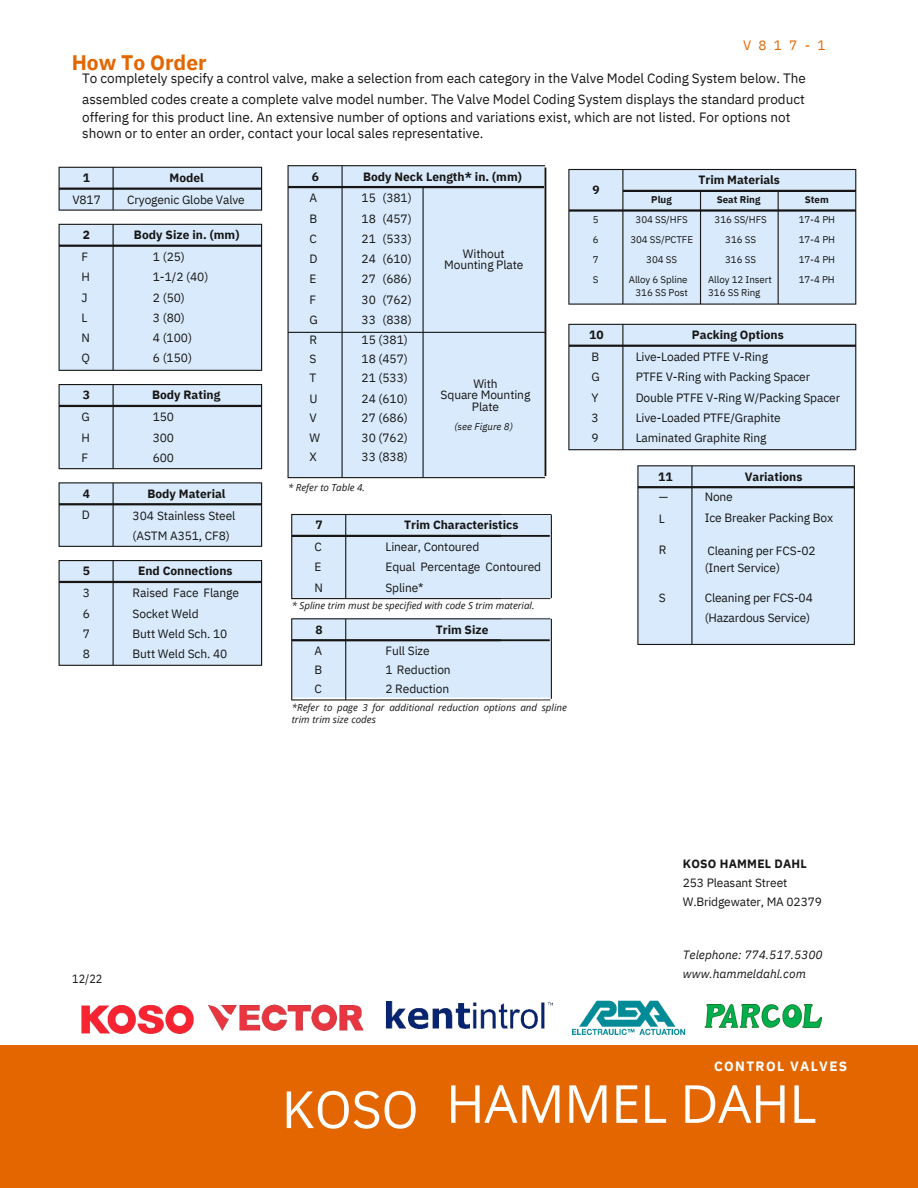
<style>
.page{position:relative;width:918px;height:1188px;background:#fff}
.page>*{position:absolute;margin:0;border:0;box-sizing:border-box;transform-origin:0 0}
.t1{font:52.5px "Open Sans";letter-spacing:-.005em;color:#fff}
.t2{font:52.5px "IBM Plex Sans";color:#fff}
.t3{font:700 21px "IBM Plex Sans";color:#e36600}
.t4{font:13.5px/20.2px "IBM Plex Sans";letter-spacing:-.005em;color:#171615}
.t5{font:700 13.5px "IBM Plex Sans";letter-spacing:.1em;color:#fff}
.t6{font:13.5px "IBM Plex Sans";color:#e36600}
.t7{font:12px/20.2px "IBM Plex Sans";letter-spacing:-.01em;color:#171615}
.t8{font:700 12px "IBM Plex Sans";color:#171615}
.t9{font:italic 12px/19.2px "IBM Plex Sans";color:#171615}
.t10{font:700 12px "IBM Plex Sans";letter-spacing:.02em;color:#171615}
.t11{font:12px "IBM Plex Sans Cond";color:#171615}
.t12{font:italic 9.75px/11.2px "Open Sans";color:#171615}
.t13{font:9.75px/20.2px "IBM Plex Sans";letter-spacing:-.005em;color:#171615;text-align:justify}
.t14{font:700 9.75px "IBM Plex Sans";color:#171615}
.t15{font:italic 9.75px "IBM Plex Sans";letter-spacing:.005em;color:#171615}
</style>
<div class="page">
<svg style="left:59px;top:167px;width:203px;height:499px;background:#d1e0ee"></svg>
<div style="left:288px;top:165px;width:258px;height:313px;background:#d8eafb"></div>
<svg style="left:291px;top:514px;width:261px;height:187px;background:#d0dfed"></svg>
<div style="left:637px;top:465px;width:218px;height:180px;background:#d8eafb"></div>
<svg style="left:568px;top:169px;width:288px;height:281px;background:#d1e0ef"></svg>
<div style="left:0;top:1045px;width:918px;height:143px;background:#e36600"></div>
<img style="left:385px;top:1002px;width:168px;height:27px">
<img style="left:572px;top:1000px;width:113px;height:35px">
<img style="left:704px;top:1005px;width:117px;height:23px">
<img style="left:208px;top:1004px;width:156px;height:27px">
<img style="left:81px;top:1005px;width:113px;height:29px">
<p class="t6" style="left:743px;top:36px;width:84px">V817-1</p>
<p class="t4" style="left:82px;top:68px;width:725px">To completely specify a control valve, make a selection from each category in the Valve Model Coding System below. The assembled codes create a complete valve model number. The Valve Model Coding System displays the standard product</p>
<p class="t4" style="left:82px;top:106px;width:710px">offering for this product line. An extensive number of options and variations exist, which are not listed. For options not</p>
<p class="t4" style="left:82px;top:123px;width:403px">shown or to enter an order, contact your local sales representative.</p>
<h3 class="t3" style="left:72px;top:48px;width:136px">How To Order</h3>
<p class="t8" style="left:83px;top:170px;width:9px">1</p>
<p class="t8" style="left:170px;top:170px;width:36px">Model</p>
<p class="t8" style="left:312px;top:168px;width:9px">6</p>
<p class="t7" style="left:72px;top:189px;width:30px">V817</p>
<p class="t8" style="left:83px;top:227px;width:9px">2</p>
<p class="t7" style="left:82px;top:246px;width:10px">F<br>H<br>J<br>L<br>N<br>Q</p>
<p class="t8" style="left:83px;top:387px;width:9px">3</p>
<p class="t7" style="left:82px;top:407px;width:10px;text-align:justify">G H F</p>
<p class="t7" style="left:127px;top:189px;width:119px">Cryogenic Globe Valve</p>
<p class="t7" style="left:310px;top:188px;width:10px">A<br>B<br>C<br>D<br>E<br>F<br>G<br>R</p>
<p class="t7" style="left:310px;top:349px;width:8px;line-height:19.2px">S<br>T</p>
<p class="t7" style="left:310px;top:388px;width:10px;line-height:19.2px">U<br>V</p>
<p class="t7" style="left:310px;top:428px;width:12px;line-height:19.2px">W<br>X</p>
<h6 class="t8" style="left:134px;top:227px;width:107px">Body Size in. (mm)</h6>
<h6 class="t7" style="left:153px;top:246px;width:57px">1 (25)<br>1-1/2 (40)<br>2 (50)</h6>
<p class="t7" style="left:153px;top:307px;width:34px">3 (80)</p>
<p class="t7" style="left:153px;top:327px;width:41px">4 (100)</p>
<p class="t7" style="left:153px;top:348px;width:41px">6 (150)</p>
<p class="t8" style="left:152px;top:387px;width:70px">Body Rating</p>
<p class="t7" style="left:153px;top:407px;width:23px;text-align:justify">150<br>300<br>600</p>
<p class="t8" style="left:363px;top:168px;width:160px">Body Neck Length* in. (mm)</p>
<p class="t7" style="left:362px;top:188px;width:52px;text-align:justify">15 (381)<br>18 (457)<br>21 (533)<br>24 (610)<br>27 (686)<br>30 (762)<br>33 (838)<br>15 (381)</p>
<p class="t7" style="left:362px;top:349px;width:48px">18 (457)</p>
<p class="t7" style="left:362px;top:368px;width:48px">21 (533)</p>
<h6 class="t7" style="left:362px;top:388px;width:48px">24 (610)</h6>
<h6 class="t7" style="left:362px;top:407px;width:48px">27 (686)</h6>
<h6 class="t7" style="left:362px;top:427px;width:48px">30 (762)</h6>
<p class="t7" style="left:362px;top:446px;width:48px">33 (838)</p>
<p class="t7" style="left:444px;top:248px;width:81px;line-height:11.2px;text-align:center">Without<br>Mounting Plate</p>
<p class="t7" style="left:473px;top:373px;width:26px">With</p>
<p class="t7" style="left:441px;top:389px;width:91px;line-height:11.2px;text-align:center">Square Mounting<br>Plate</p>
<p class="t15" style="left:454px;top:420px;width:60px">(see Figure 8)</p>
<p class="t8" style="left:83px;top:485px;width:9px">4</p>
<p class="t8" style="left:147px;top:485px;width:80px">Body Material</p>
<p class="t12" style="left:288px;top:482px;width:78px">* Refer to Table 4.</p>
<h6 class="t7" style="left:82px;top:505px;width:10px">D</h6>
<p class="t7" style="left:133px;top:505px;width:104px">304 Stainless Steel (ASTM A351, CF8)</p>
<h6 class="t8" style="left:83px;top:563px;width:9px">5</h6>
<p class="t8" style="left:138px;top:563px;width:96px">End Connections</p>
<p class="t7" style="left:83px;top:583px;width:9px;text-align:justify">3<br>6<br>7<br>8</p>
<p class="t7" style="left:133px;top:583px;width:108px">Raised Face Flange<br>Socket Weld</p>
<p class="t7" style="left:133px;top:623px;width:96px">Butt Weld Sch. 10<br>Butt Weld Sch. 40</p>
<p class="t8" style="left:315px;top:517px;width:9px">7</p>
<p class="t7" style="left:314px;top:537px;width:10px">C<br>E<br>N</p>
<p class="t8" style="left:404px;top:517px;width:116px">Trim Characteristics</p>
<p class="t7" style="left:385px;top:537px;width:95px">Linear, Contoured</p>
<p class="t7" style="left:385px;top:557px;width:157px">Equal Percentage Contoured<br>Spline*</p>
<p class="t12" style="left:292px;top:599px;width:244px">* Spline trim must be specified with code S trim material.</p>
<p class="t8" style="left:315px;top:621px;width:9px">8</p>
<p class="t8" style="left:436px;top:621px;width:54px">Trim Size</p>
<p class="t7" style="left:314px;top:641px;width:9px;line-height:19.2px;text-align:justify">A B C</p>
<p class="t7" style="left:385px;top:641px;width:46px">Full Size</p>
<p class="t7" style="left:385px;top:660px;width:67px;line-height:19.2px">1 Reduction<br>2 Reduction</p>
<p class="t12" style="left:292px;top:702px;width:277px">*Refer to page 3 for additional reduction options and spline trim trim size codes</p>
<p class="t8" style="left:593px;top:182px;width:9px">9</p>
<p class="t8" style="left:699px;top:172px;width:83px">Trim Materials</p>
<p class="t14" style="left:651px;top:193px;width:22px">Plug</p>
<p class="t14" style="left:717px;top:193px;width:45px">Seat Ring</p>
<p class="t14" style="left:805px;top:193px;width:25px">Stem</p>
<p class="t13" style="left:593px;top:209px;width:7px">5<br>6<br>7<br>S</p>
<p class="t13" style="left:630px;top:209px;width:64px;text-align:center">304 SS/HFS<br>304 SS/PCTFE<br>304 SS</p>
<p class="t13" style="left:629px;top:270px;width:60px">Alloy 6 Spline</p>
<p class="t13" style="left:635px;top:282px;width:54px">316 SS Post</p>
<p class="t13" style="left:715px;top:209px;width:54px;text-align:center">316 SS/HFS<br>316 SS</p>
<p class="t13" style="left:725px;top:249px;width:32px">316 SS</p>
<p class="t13" style="left:708px;top:270px;width:65px">Alloy 12 Insert</p>
<p class="t13" style="left:708px;top:282px;width:54px">316 SS Ring</p>
<p class="t8" style="left:589px;top:327px;width:16px">10</p>
<p class="t8" style="left:692px;top:327px;width:93px">Packing Options</p>
<p class="t13" style="left:799px;top:209px;width:38px">17-4 PH 17-4 PH 17-4 PH 17-4 PH</p>
<p class="t7" style="left:591px;top:346px;width:10px;text-align:justify">B G Y 3<br>9</p>
<p class="t7" style="left:636px;top:346px;width:134px">Live-Loaded PTFE V-Ring</p>
<p class="t7" style="left:636px;top:367px;width:206px">PTFE V-Ring with Packing Spacer<br>Double PTFE V-Ring W/Packing Spacer<br>Live-Loaded PTFE/Graphite</p>
<h5 class="t7" style="left:636px;top:427px;width:132px">Laminated Graphite Ring</h5>
<p class="t8" style="left:658px;top:468px;width:16px">11</p>
<p class="t7" style="left:659px;top:486px;width:11px;line-height:22px">—<br>L</p>
<h6 class="t7" style="left:659px;top:540px;width:9px">R</h6>
<p class="t7" style="left:659px;top:588px;width:8px">S</p>
<p class="t8" style="left:745px;top:468px;width:59px">Variations</p>
<p class="t7" style="left:705px;top:486px;width:30px">None</p>
<p class="t7" style="left:705px;top:507px;width:130px">Ice Breaker Packing Box</p>
<h6 class="t7" style="left:707px;top:540px;width:110px">Cleaning per FCS-02</h6>
<p class="t7" style="left:705px;top:557px;width:77px">(Inert Service)</p>
<p class="t7" style="left:705px;top:587px;width:110px">Cleaning per FCS-04</p>
<p class="t7" style="left:705px;top:607px;width:107px">(Hazardous Service)</p>
<p class="t11" style="left:72px;top:971px;width:31px">12/22</p>
<p class="t10" style="left:683px;top:855px;width:126px">KOSO HAMMEL DAHL</p>
<p class="t7" style="left:683px;top:873px;width:141px;line-height:19.2px">253 Pleasant Street<br>W.Bridgewater, MA 02379</p>
<p class="t9" style="left:683px;top:945px;width:141px">Telephone: 774.517.5300 www.hammeldahl.com</p>
<p class="t2" style="left:282px;top:1074px;width:138px">KOSO</p>
<p class="t5" style="left:714px;top:1057px;width:135px">CONTROL VALVES</p>
<p class="t1" style="left:446px;top:1067px;width:372px">HAMMEL DAHL</p>
</div>
